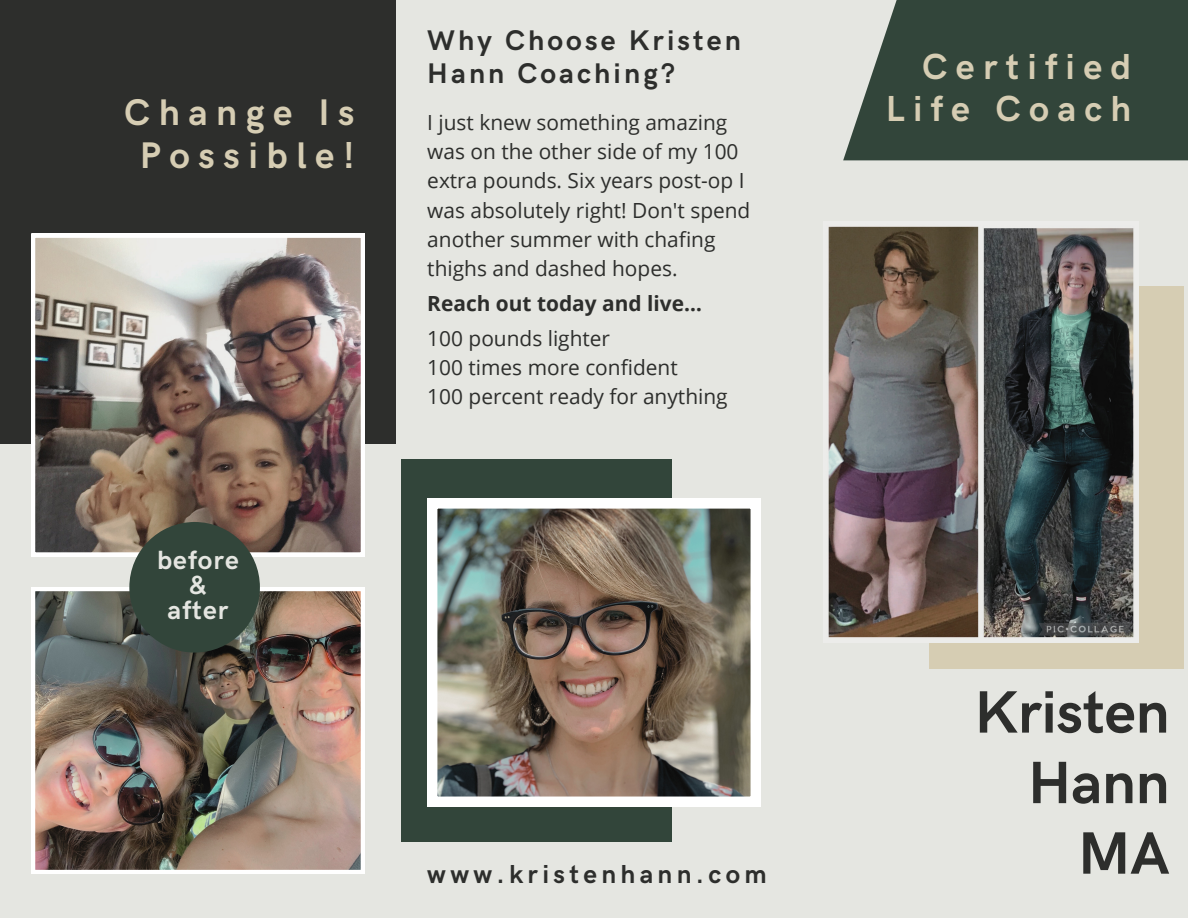
<style>
.page{position:relative;width:1188px;height:918px;background:#e5e6e1}
.page>*{position:absolute;margin:0;border:0;box-sizing:border-box;transform-origin:0 0}
.t1{font:700 59.85px/70.5px "HK Grotesk";letter-spacing:-.005em;color:#2d2e2c;text-align:right}
.t2{font:700 37.2px "HK Grotesk";letter-spacing:.23em;color:#d6cdb3}
.t3{font:700 36.3px "HK Grotesk";letter-spacing:.23em;color:#d6cdb3}
.t4{font:700 28.5px/32.7px "HK Grotesk";letter-spacing:.11em;color:#2d2e2c}
.t5{font:700 26.4px/24.8px "HK Grotesk";letter-spacing:.04em;color:#e5e6e1;text-align:center}
.t6{font:700 26.1px "HK Grotesk";letter-spacing:.17em;color:#2d2e2c}
.t7{font:20.85px/29.2px "Open Sans";color:#2d2e2c}
.t8{font:700 20.85px "Open Sans";color:#2d2e2c}
</style>
<div class="page">
<div style="left:401px;top:459px;width:271px;height:383px;background:#32453a"></div>
<img style="left:427px;top:498px;width:333px;height:309px">
<div style="left:843px;top:0;width:345px;height:160px;background:#32453a"></div>
<div style="left:0;top:0;width:396px;height:443px;background:#2d2e2c"></div>
<img style="left:31px;top:234px;width:333px;height:322px">
<img style="left:31px;top:587px;width:333px;height:287px">
<div style="left:129px;top:522px;width:131px;height:131px;background:#32453a;border-radius:50%"></div>
<div style="left:929px;top:287px;width:255px;height:382px;background:#d6cdb3"></div>
<img style="left:827px;top:226px;width:312px;height:416px">
<h3 class="t4" style="left:427px;top:26px;width:315px">Why Choose Kristen<br>Hann Coaching?</h3>
<h3 class="t7" style="left:427px;top:107px;width:325px">I just knew something amazing was on the other side of my 100 extra pounds. Six years post-op I was absolutely right! Don't spend another summer with chafing thighs and dashed hopes.</h3>
<p class="t8" style="left:427px;top:289px;width:276px">Reach out today and live…</p>
<h4 class="t7" style="left:427px;top:323px;width:184px">100 pounds lighter</h4>
<p class="t7" style="left:427px;top:353px;width:252px">100 times more confident</p>
<p class="t7" style="left:427px;top:382px;width:302px">100 percent ready for anything</p>
<h3 class="t3" style="left:922px;top:47px;width:211px">Certified</h3>
<h2 class="t2" style="left:124px;top:91px;width:232px">Change Is</h2>
<h3 class="t3" style="left:886px;top:88px;width:247px">Life Coach</h3>
<h2 class="t2" style="left:140px;top:134px;width:216px">Possible!</h2>
<p class="t5" style="left:157px;top:549px;width:83px">before &amp; after</p>
<p class="t6" style="left:427px;top:860px;width:341px">www.kristenhann.com</p>
<h2 class="t1" style="left:975px;top:679px;width:197px">Kristen<br>Hann<br>MA</h2>
</div>
